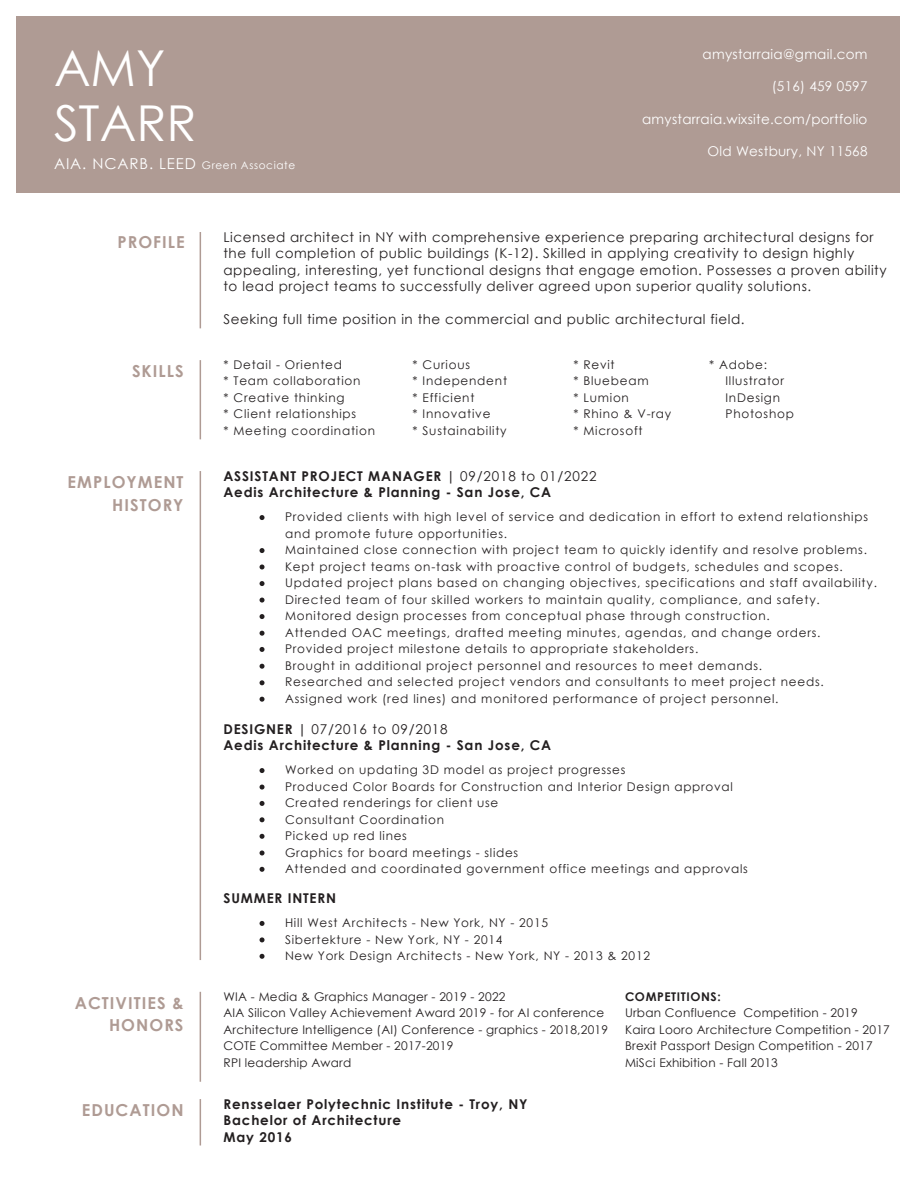
<style>
.page{position:relative;width:918px;height:1188px;background:#fff}
.page>*{position:absolute;margin:0;border:0;box-sizing:border-box;transform-origin:0 0}
.t1{font:49.5px/55.5px "Century Gothic";color:#fff}
.t2{font:700 16.5px/22.5px "Century Gothic";letter-spacing:.065em;color:#af9b94;text-align:right}
.t3{font:15px "Century Gothic";letter-spacing:.06em;color:#fff}
.t4{font:13.5px/16.5px "Century Gothic";letter-spacing:.04em;color:#231f20}
.t5{font:700 13.5px/16.5px "Century Gothic";letter-spacing:.06em;color:#231f20}
.t6{font:13.5px "Century Gothic";letter-spacing:.02em;color:#fff}
.t7{font:12px/16.5px "Century Gothic";letter-spacing:.065em;color:#231f20}
.t8{font:12px/16.5px "Century Gothic";letter-spacing:.02em;color:#231f20}
.t9{font:700 12px "Century Gothic";letter-spacing:.05em;color:#231f20}
.s1{font-size:10.5px}
.s2{font-weight:400}
</style>
<div class="page">
<div style="left:16px;top:16px;width:884px;height:178px;background:#af9b94"></div>
<hr style="left:200px;top:232px;width:1px;height:96px;background:#af9b94">
<hr style="left:200px;top:360px;width:1px;height:79px;background:#af9b94">
<hr style="left:200px;top:471px;width:1px;height:489px;background:#af9b94">
<hr style="left:200px;top:992px;width:1px;height:90px;background:#af9b94">
<svg style="left:260px;top:515px;width:5px;height:5px"></svg>
<svg style="left:260px;top:548px;width:5px;height:5px"></svg>
<svg style="left:260px;top:581px;width:5px;height:5px"></svg>
<svg style="left:260px;top:598px;width:5px;height:5px"></svg>
<svg style="left:260px;top:614px;width:5px;height:5px"></svg>
<svg style="left:260px;top:631px;width:5px;height:5px"></svg>
<svg style="left:260px;top:647px;width:5px;height:5px"></svg>
<svg style="left:260px;top:664px;width:5px;height:5px"></svg>
<svg style="left:260px;top:680px;width:5px;height:5px"></svg>
<svg style="left:260px;top:697px;width:5px;height:5px"></svg>
<svg style="left:260px;top:768px;width:5px;height:5px"></svg>
<svg style="left:260px;top:785px;width:5px;height:5px"></svg>
<svg style="left:260px;top:801px;width:5px;height:5px"></svg>
<svg style="left:260px;top:817px;width:5px;height:5px"></svg>
<svg style="left:260px;top:834px;width:5px;height:5px"></svg>
<svg style="left:260px;top:851px;width:5px;height:4px"></svg>
<svg style="left:260px;top:867px;width:5px;height:5px"></svg>
<svg style="left:260px;top:921px;width:5px;height:5px"></svg>
<svg style="left:260px;top:937px;width:5px;height:5px"></svg>
<svg style="left:260px;top:954px;width:5px;height:5px"></svg>
<hr style="left:200px;top:1099px;width:1px;height:47px;background:#af9b94">
<svg style="left:260px;top:565px;width:5px;height:5px"></svg>
<h1 class="t1" style="left:54px;top:39px;width:144px">AMY<br>STARR</h1>
<p class="t6" style="left:703px;top:45px;width:166px">amystarraia@gmail.com</p>
<p class="t6" style="left:772px;top:77px;width:97px">(516) 459 0597</p>
<p class="t6" style="left:642px;top:109px;width:227px">amystarraia.wixsite.com/portfolio</p>
<p class="t6" style="left:708px;top:142px;width:161px">Old Westbury, NY 11568</p>
<p class="t3" style="left:54px;top:153px;width:243px">AIA. NCARB. LEED <span class="s1">Green Associate</span></p>
<h2 class="t2" style="left:118px;top:230px;width:69px">PROFILE</h2>
<h2 class="t2" style="left:132px;top:359px;width:53px">SKILLS</h2>
<h2 class="t2" style="left:68px;top:470px;width:117px">EMPLOYMENT<br>HISTORY</h2>
<h2 class="t2" style="left:75px;top:991px;width:110px">ACTIVITIES &amp;<br>HONORS</h2>
<h2 class="t2" style="left:82px;top:1098px;width:103px">EDUCATION</h2>
<p class="t4" style="left:224px;top:229px;width:665px">Licensed architect in NY with comprehensive experience preparing architectural designs for the full completion of public buildings (K-12). Skilled in applying creativity to design highly appealing, interesting, yet functional designs that engage emotion. Possesses a proven ability to lead project teams to successfully deliver agreed upon superior quality solutions.</p>
<p class="t4" style="left:224px;top:311px;width:523px">Seeking full time position in the commercial and public architectural field.</p>
<p class="t7" style="left:224px;top:356px;width:153px">* Detail - Oriented<br>* Team collaboration<br>* Creative thinking<br>* Client relationships<br>* Meeting coordination</p>
<p class="t7" style="left:573px;top:356px;width:99px">* Revit<br>* Bluebeam<br>* Lumion<br>* Rhino &amp; V-ray * Microsoft</p>
<p class="t7" style="left:725px;top:356px;width:70px;text-indent:-16px">* Adobe:<br>Illustrator<br>InDesign<br>Photoshop</p>
<p class="t5" style="left:224px;top:467px;width:374px">ASSISTANT PROJECT MANAGER | <span class="s2">09/2018 to 01/2022<br></span>Aedis Architecture &amp; Planning - San Jose, CA</p>
<p class="t7" style="left:285px;top:509px;width:594px">Provided clients with high level of service and dedication in effort to extend relationships and promote future opportunities.<br>Maintained close connection with project team to quickly identify and resolve problems.<br>Kept project teams on-task with proactive control of budgets, schedules and scopes.<br>Updated project plans based on changing objectives, specifications and staff availability.<br>Directed team of four skilled workers to maintain quality, compliance, and safety.<br>Monitored design processes from conceptual phase through construction.<br>Attended OAC meetings, drafted meeting minutes, agendas, and change orders.<br>Provided project milestone details to appropriate stakeholders.<br>Brought in additional project personnel and resources to meet demands.<br>Researched and selected project vendors and consultants to meet project needs.<br>Assigned work (red lines) and monitored performance of project personnel.</p>
<p class="t7" style="left:413px;top:356px;width:96px">* Curious<br>* Independent * Efficient<br>* Innovative<br>* Sustainability</p>
<p class="t5" style="left:224px;top:720px;width:329px">DESIGNER | <span class="s2">07/2016 to 09/2018<br></span>Aedis Architecture &amp; Planning - San Jose, CA</p>
<p class="t7" style="left:285px;top:762px;width:464px">Worked on updating 3D model as project progresses<br>Produced Color Boards for Construction and Interior Design approval Created renderings for client use<br>Consultant Coordination<br>Picked up red lines<br>Graphics for board meetings - slides<br>Attended and coordinated government office meetings and approvals</p>
<p class="t5" style="left:224px;top:890px;width:114px">SUMMER INTERN</p>
<p class="t7" style="left:285px;top:914px;width:367px">Hill West Architects - New York, NY - 2015<br>Sibertekture - New York, NY - 2014<br>New York Design Architects - New York, NY - 2013 &amp; 2012</p>
<p class="t8" style="left:224px;top:988px;width:386px">WIA - Media &amp; Graphics Manager - 2019 - 2022<br>AIA Silicon Valley Achievement Award 2019 - for AI conference Architecture Intelligence (AI) Conference - graphics - 2018,2019<br>COTE Committee Member - 2017-2019<br>RPI leadership Award</p>
<p class="t5" style="left:224px;top:1095px;width:306px">Rensselaer Polytechnic Institute - Troy, NY<br>Bachelor of Architecture<br>May 2016</p>
<p class="t9" style="left:625px;top:987px;width:97px">COMPETITIONS:</p>
<p class="t8" style="left:625px;top:1004px;width:266px">Urban Confluence Competition - 2019<br>Kaira Looro Architecture Competition - 2017<br>Brexit Passport Design Competition - 2017<br>MiSci Exhibition - Fall 2013</p>
</div>
